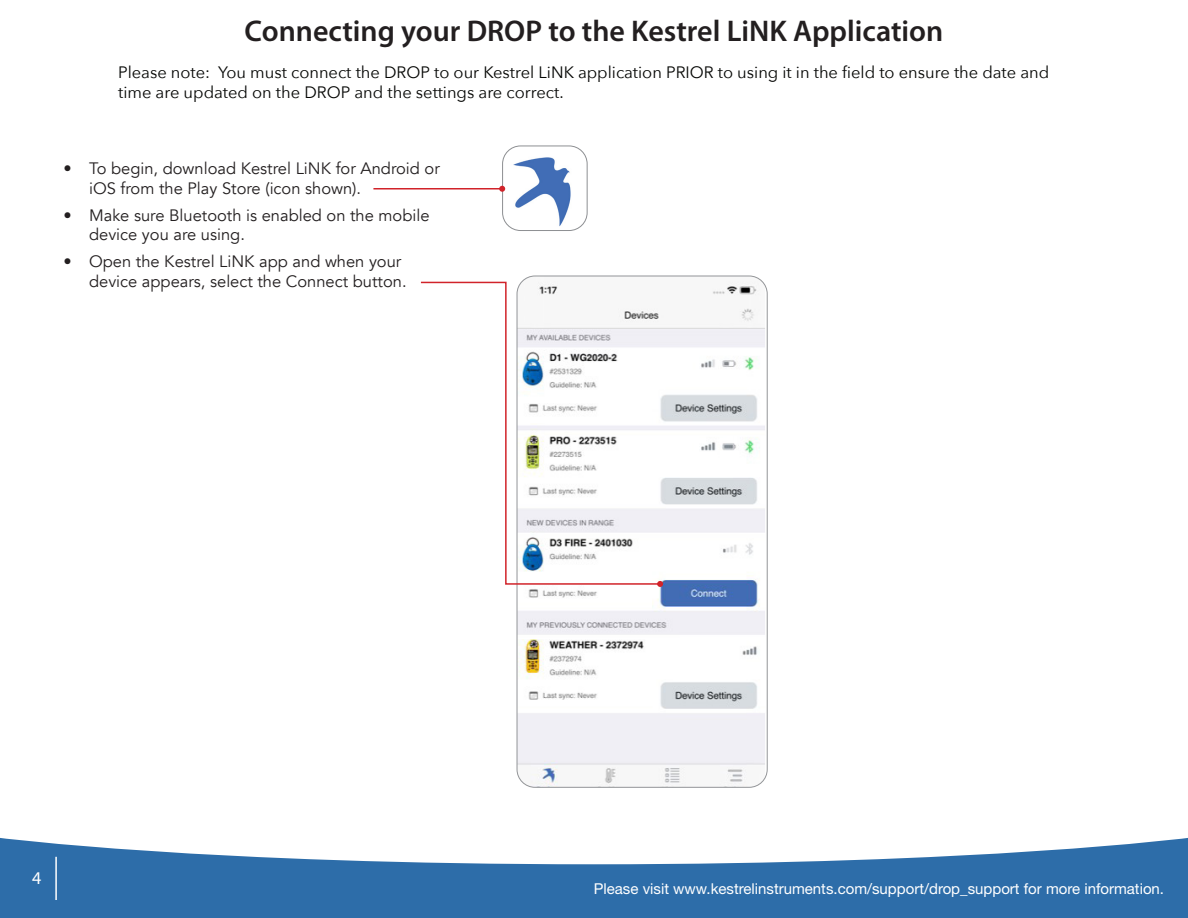
<style>
.page{position:relative;width:1188px;height:918px;background:#fff}
.page>*{position:absolute;margin:0;border:0;box-sizing:border-box;transform-origin:0 0}
.t1{font:600 30px "Myriad Pro";color:#231f20}
.t2{font:18px "Myriad Pro";color:#fff}
.t3{font:16.5px/19.8px "Avenir";color:#231f20}
.body_text{font:16.5px/19.8px "Avenir Next";color:#040503}
.t4{font:15px "Helvetica Neue LT Std";color:#fff}
</style>
<div class="page">
<svg style="left:0;top:838px;width:1188px;height:80px;fill:#2d6da9"></svg>
<hr style="left:55px;top:857px;width:2px;height:43px;background:#fff">
<img style="left:517px;top:276px;width:248px;height:511px">
<img style="left:503px;top:152px;width:79px;height:79px">
<div style="left:502px;top:146px;width:86px;height:85px;border:1px solid #8d8f92;border-radius:18px"></div>
<svg style="left:420px;top:281px;width:242px;height:304px"></svg>
<svg style="left:657px;top:581px;width:6px;height:6px"></svg>
<hr style="left:373px;top:188px;width:129px;height:2px;background:#d1232a">
<svg style="left:499px;top:186px;width:6px;height:6px"></svg>
<p class="t1" style="left:245px;top:12px;width:700px">Connecting your DROP to the Kestrel LiNK Application</p>
<p class="body_text" style="left:118px;top:62px;width:933px">Please note: You must connect the DROP to our Kestrel LiNK application PRIOR to using it in the field to ensure the date and time are updated on the DROP and the settings are correct.</p>
<p class="t3" style="left:89px;top:159px;width:352px;text-indent:-26px">• To begin, download Kestrel LiNK for Android or iOS from the Play Store (icon shown).</p>
<p class="t3" style="left:89px;top:205px;width:342px;text-indent:-26px">• Make sure Bluetooth is enabled on the mobile device you are using.</p>
<p class="t3" style="left:89px;top:252px;width:319px;text-indent:-26px">• Open the Kestrel LiNK app and when your device appears, select the Connect button.</p>
<p class="t2" style="left:32px;top:867px;width:11px">4</p>
<p class="t4" style="left:594px;top:880px;width:572px">Please visit www.kestrelinstruments.com/support/drop_support for more information.</p>
</div>
